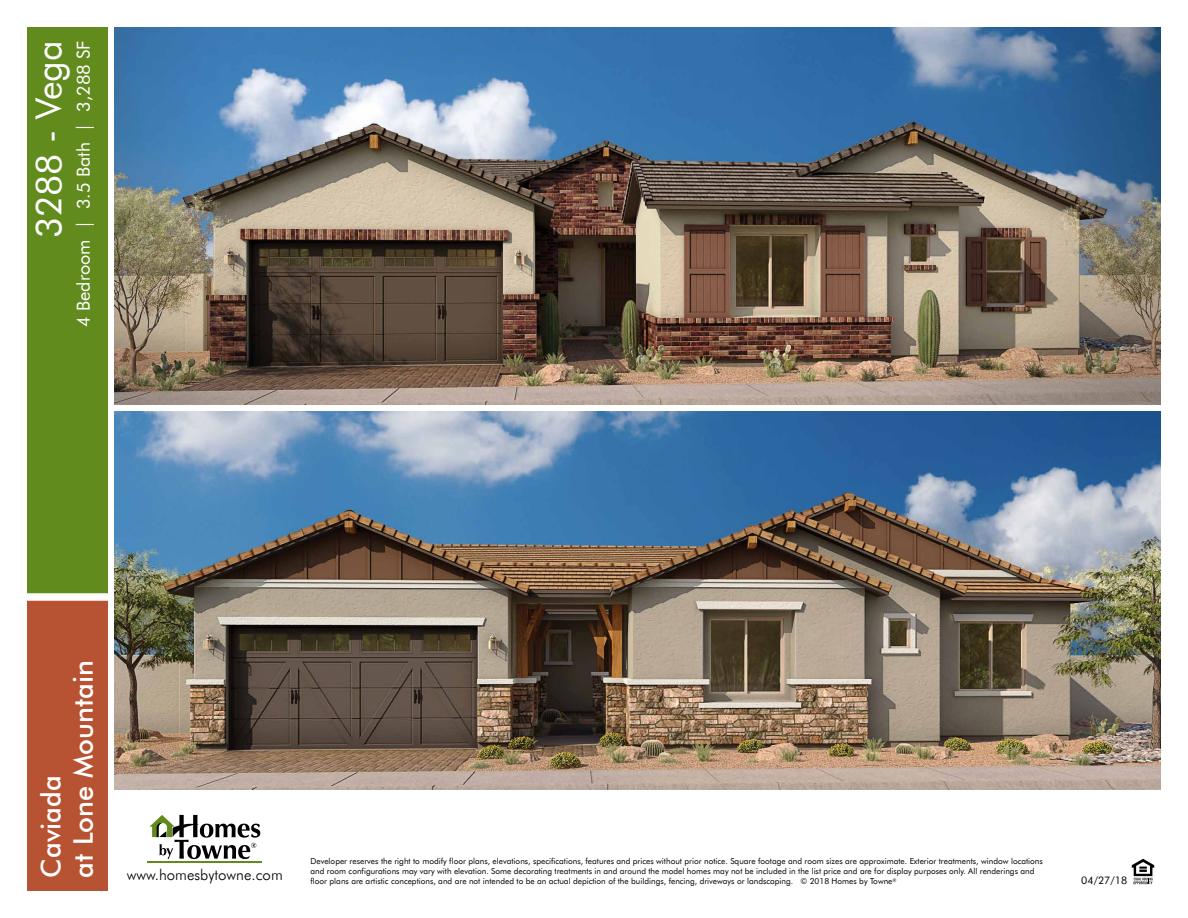
<style>
.page{position:relative;width:1188px;height:918px;background:#fff}
.page>*{position:absolute;margin:0;border:0;box-sizing:border-box;transform-origin:0 0}
.t1{font:36px "Futura BT";color:#fff}
.t2{font:500 27px/32.4px "Futura BT";color:#fff}
.t3{font:18px "Futura BT";color:#fff}
.t4{font:300 15px "Futura BT";color:#000}
.t5{font:10.5px "Futura BT";color:#000}
.t6{font:8.25px/9.9px "Futura BT";color:#000}
.t7{font:4.8px "Futura BT";color:#000}
</style>
<div class="page">
<svg style="left:1132px;top:859px;width:22px;height:25px"></svg>
<hr style="left:148px;top:862px;width:114px;height:1px;background:#618b1d">
<svg style="left:149px;top:815px;width:111px;height:44px"></svg>
<div style="left:27px;top:597px;width:81px;height:294px;background:#b75332"></div>
<div style="left:27px;top:27px;width:81px;height:570px;background:#618b1d"></div>
<div style="left:27px;top:593px;width:81px;height:8px;background:#fff"></div>
<img style="left:115px;top:27px;width:1046px;height:378px">
<img style="left:115px;top:412px;width:1046px;height:378px">
<h1 class="t1" style="left:26px;top:238px;width:199px;rotate:-90deg">3288 - Vega</h1>
<h3 class="t3" style="left:72px;top:327px;width:288px;rotate:-90deg">4 Bedroom | 3.5 Bath | 3,288 SF</h3>
<h2 class="t2" style="left:34px;top:878px;width:219px;rotate:-90deg">Caviada<br>at Lone Mountain</h2>
<p class="t6" style="left:310px;top:856px;width:734px">Developer reserves the right to modify floor plans, elevations, specifications, features and prices without prior notice. Square footage and room sizes are approximate. Exterior treatments, window locations and room configurations may vary with elevation. Some decorating treatments in and around the model homes may not be included in the list price and are for display purposes only. All renderings and floor plans are artistic conceptions, and are not intended to be an actual depiction of the buildings, fencing, driveways or landscaping. © 2018 Homes by Towne</p>
<h3 class="t4" style="left:127px;top:865px;width:158px">www.homesbytowne.com</h3>
<p class="t7" style="left:893px;top:877px;width:6px">®</p>
<p class="t5" style="left:1081px;top:874px;width:47px">04/27/18</p>
</div>
